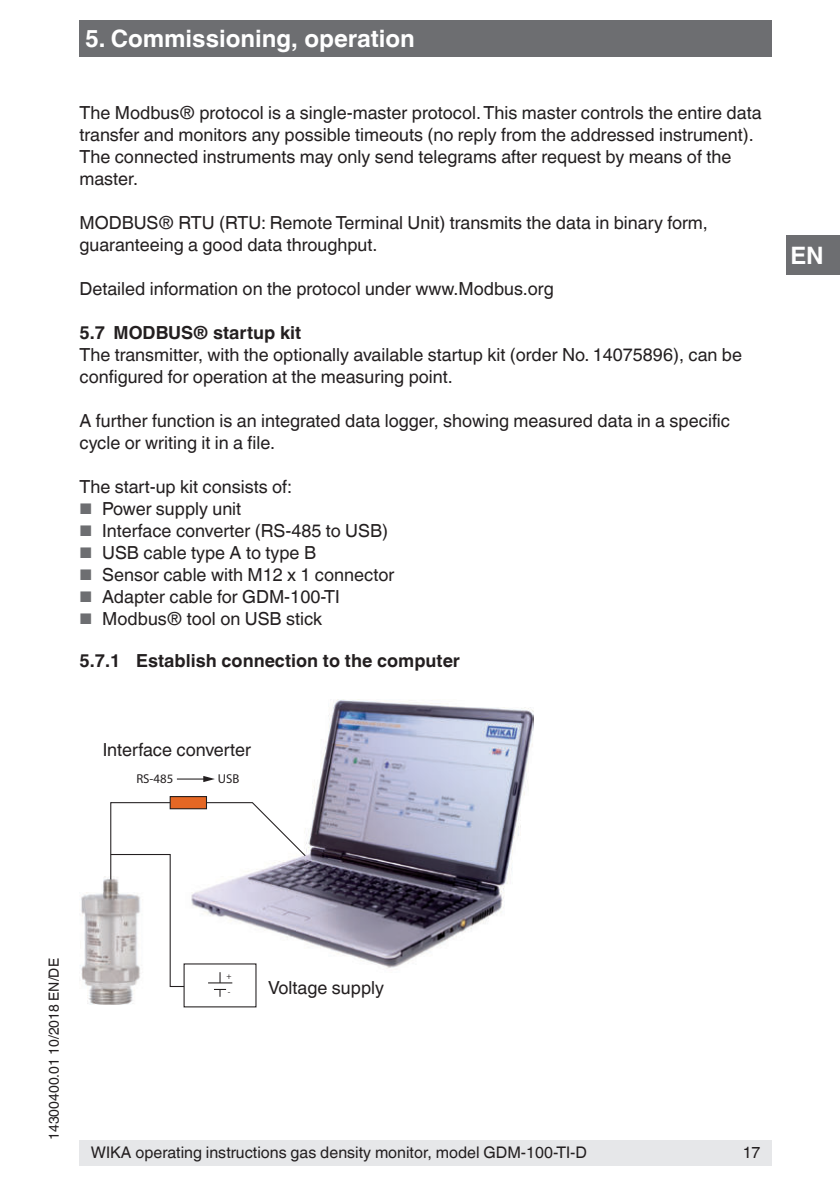
<style>
.page{position:relative;width:840px;height:1191px;background:#fff}
.page>*{position:absolute;margin:0;border:0;box-sizing:border-box;transform-origin:0 0}
.t1{font:700 24px "Helvetica World";color:#fff}
.t2{font:18px/22px "Helvetica World";color:#231f20}
.t3{font:700 18px "Helvetica World";color:#231f20}
.t4{font:16px "Helvetica World";color:#231f20}
.t5{font:14px "Helvetica World";color:#231f20}
.t6{font:12.8px "Myriad Pro";color:#231f20}
.t7{font:8.6px/16.8px "Myriad Pro";color:#231f20}
.s1{font-size:15.4px;color:#6d6e71}
</style>
<div class="page">
<div style="left:79px;top:1140px;width:692px;height:25px;background:#e6e7e9"></div>
<div style="left:785px;top:236px;width:54px;height:39px;background:#6d6e71"></div>
<div style="left:79px;top:20px;width:692px;height:37px;background:#6d6e71"></div>
<img style="left:80px;top:700px;width:453px;height:304px">
<div style="left:170px;top:796px;width:36px;height:12px;background:#e56724"></div>
<div style="left:169px;top:796px;width:38px;height:13px;border:1px solid #231f20"></div>
<svg style="left:177px;top:776px;width:38px;height:6px"></svg>
<svg style="left:110px;top:801px;width:196px;height:195px"></svg>
<h1 class="t1" style="left:85px;top:29px;width:331px">5. Commissioning, operation</h1>
<p class="t2" style="left:79px;top:104px;width:683px">The Modbus® protocol is a single-master protocol. This master controls the entire data transfer and monitors any possible timeouts (no reply from the addressed instrument).<br>The connected instruments may only send telegrams after request by means of the master.</p>
<p class="t2" style="left:79px;top:212px;width:629px">MODBUS® RTU (RTU: Remote Terminal Unit) transmits the data in binary form, guaranteeing a good data throughput.</p>
<p class="t2" style="left:79px;top:280px;width:475px">Detailed information on the protocol under www.Modbus.org</p>
<p class="t3" style="left:79px;top:326px;width:223px">5.7 MODBUS® startup kit</p>
<p class="t2" style="left:79px;top:344px;width:663px">The transmitter, with the optionally available startup kit (order No. 14075896), can be configured for operation at the measuring point.</p>
<p class="t2" style="left:79px;top:412px;width:652px">A further function is an integrated data logger, showing measured data in a specific cycle or writing it in a file.</p>
<p class="t2" style="left:79px;top:478px;width:214px">The start-up kit consists of:</p>
<p class="t2" style="left:79px;top:500px;width:163px"><span class="s1">■</span> Power supply unit</p>
<p class="t2" style="left:79px;top:520px;width:310px"><span class="s1">■</span> Interface converter (RS-485 to USB)</p>
<p class="t2" style="left:79px;top:544px;width:238px"><span class="s1">■</span> USB cable type A to type B</p>
<p class="t2" style="left:79px;top:566px;width:316px"><span class="s1">■</span> Sensor cable with M12 x 1 connector</p>
<p class="t2" style="left:79px;top:588px;width:262px"><span class="s1">■</span> Adapter cable for GDM-100-TI</p>
<p class="t2" style="left:79px;top:610px;width:244px"><span class="s1">■</span> Modbus® tool on USB stick</p>
<p class="t3" style="left:79px;top:653px;width:382px">5.7.1 Establish connection to the computer</p>
<p class="t2" style="left:103px;top:740px;width:150px">Interface converter</p>
<p class="t6" style="left:136px;top:771px;width:38px">RS-485</p>
<p class="t6" style="left:218px;top:770px;width:23px">USB</p>
<h1 class="t1" style="left:789px;top:242px;width:35px">EN</h1>
<p class="t5" style="left:49px;top:1140px;width:183px;rotate:-90deg">14300400.01 10/2018 EN/DE</p>
<p class="t7" style="left:226px;top:967px;width:7px">+ -</p>
<p class="t2" style="left:268px;top:978px;width:117px">Voltage supply</p>
<p class="t4" style="left:91px;top:1146px;width:497px">WIKA operating instructions gas density monitor, model GDM-100-TI-D</p>
<p class="t4" style="left:742px;top:1146px;width:19px">17</p>
</div>
